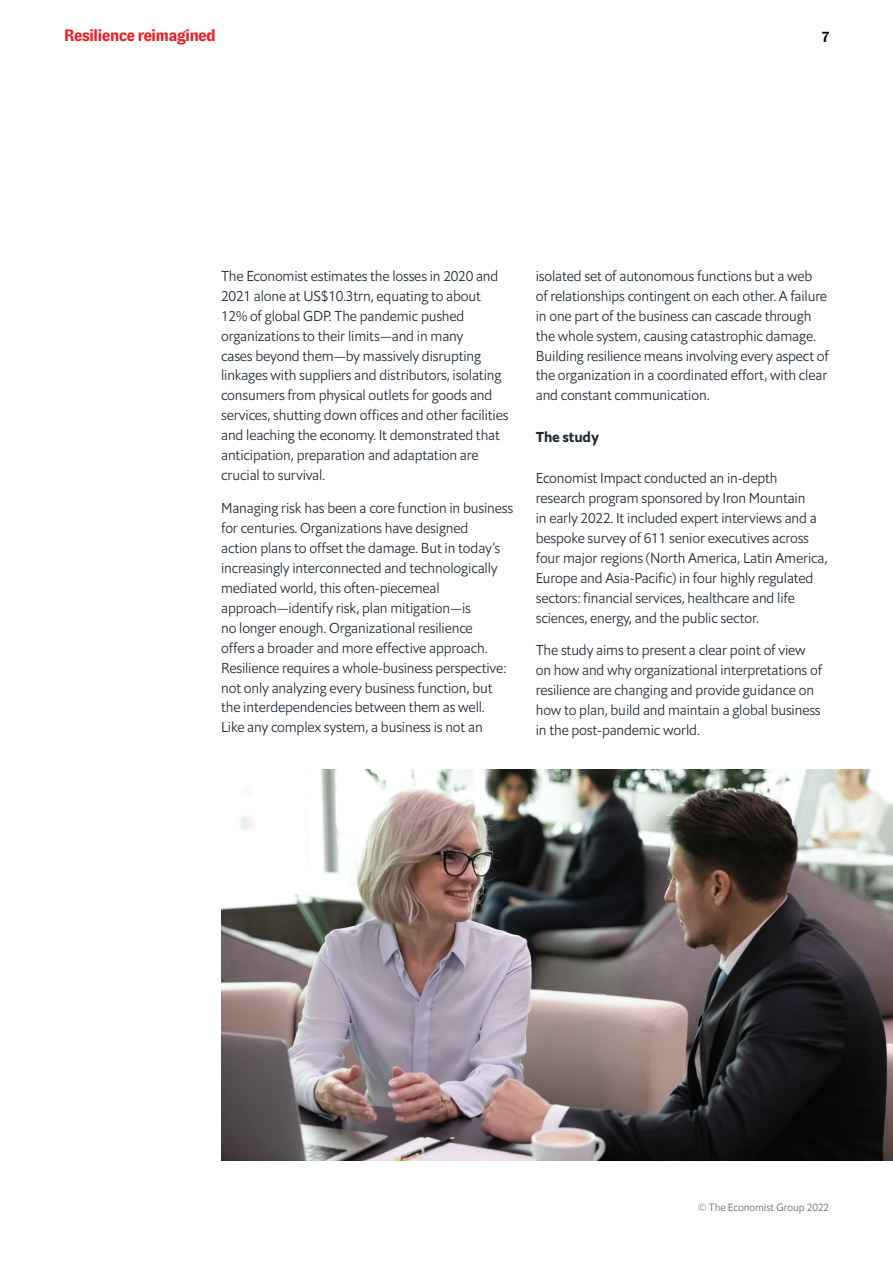
<style>
.page{position:relative;width:893px;height:1263px;background:#fff}
.page>*{position:absolute;margin:0;border:0;box-sizing:border-box;transform-origin:0 0}
.t1{font:700 16.5px "GT Zirkon";letter-spacing:-.05em;color:#ee1d23}
.t2{font:700 15px "GT Zirkon";color:#000001}
.t3{font:14.25px/20px "Econ Sans Lig";letter-spacing:-.01em;color:#202a37}
.t4{font:14.25px "Econ Sans Bol";letter-spacing:-.01em;color:#202a37}
.t5{font:10.5px "Econ Sans Lig";color:#626873}
</style>
<div class="page">
<img style="left:221px;top:770px;width:672px;height:391px">
<p class="t1" style="left:64px;top:27px;width:154px">Resilience reimagined</p>
<p class="t2" style="left:822px;top:28px;width:9px">7</p>
<p class="t3" style="left:221px;top:266px;width:289px">The Economist estimates the losses in 2020 and 2021 alone at US$10.3trn, equating to about 12% of global GDP. The pandemic pushed organizations to their limits—and in many<br>cases beyond them—by massively disrupting linkages with suppliers and distributors, isolating consumers from physical outlets for goods and services, shutting down offices and other facilities and leaching the economy. It demonstrated that anticipation, preparation and adaptation are crucial to survival.</p>
<p class="t3" style="left:221px;top:498px;width:294px">Managing risk has been a core function in business for centuries. Organizations have designed<br>action plans to offset the damage. But in today’s increasingly interconnected and technologically mediated world, this often-piecemeal approach—identify risk, plan mitigation—is<br>no longer enough. Organizational resilience<br>offers a broader and more effective approach.<br>Resilience requires a whole-business perspective: not only analyzing every business function, but the interdependencies between them as well.<br>Like any complex system, a business is not an</p>
<p class="t3" style="left:536px;top:266px;width:295px">isolated set of autonomous functions but a web<br>of relationships contingent on each other. A failure in one part of the business can cascade through the whole system, causing catastrophic damage.<br>Building resilience means involving every aspect of the organization in a coordinated effort, with clear and constant communication.</p>
<p class="t4" style="left:536px;top:427px;width:65px">The study</p>
<p class="t3" style="left:536px;top:468px;width:293px">Economist Impact conducted an in-depth research program sponsored by Iron Mountain<br>in early 2022. It included expert interviews and a bespoke survey of 611 senior executives across four major regions (North America, Latin America, Europe and Asia-Pacific) in four highly regulated sectors: financial services, healthcare and life sciences, energy, and the public sector.</p>
<p class="t3" style="left:536px;top:640px;width:288px">The study aims to present a clear point of view on how and why organizational interpretations of resilience are changing and provide guidance on how to plan, build and maintain a global business in the post-pandemic world.</p>
<p class="t5" style="left:698px;top:1201px;width:133px">© The Economist Group 2022</p>
</div>
